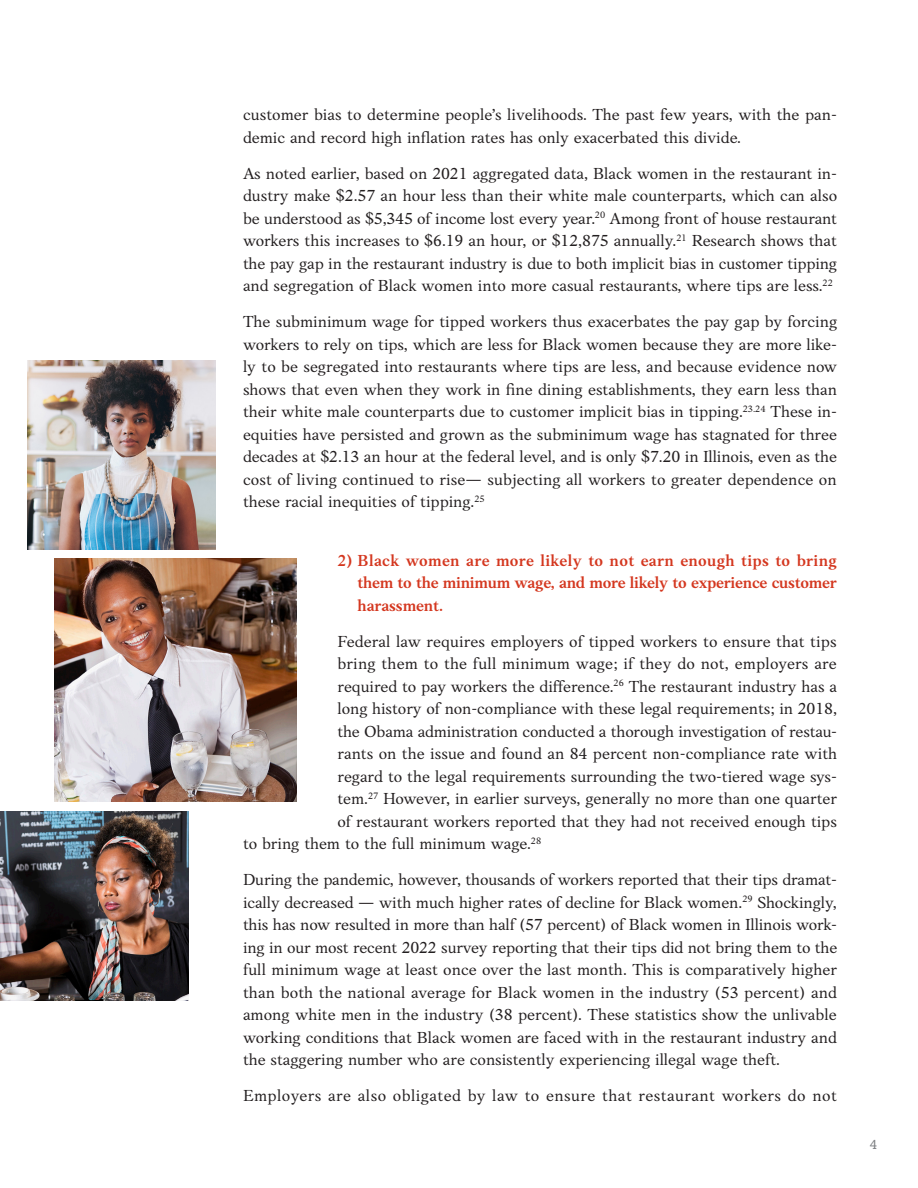
<style>
.page{position:relative;width:918px;height:1188px;background:#fff}
.page>*{position:absolute;margin:0;border:0;box-sizing:border-box;transform-origin:0 0}
.t1{font:16.5px/22.5px "Anko";letter-spacing:-.005em;color:#231f20;text-align:justify}
.t2{font:600 16.5px/22.5px "Anko";letter-spacing:-.015em;color:#d4371f;text-align:justify}
.t3{font:16.5px "Anko";letter-spacing:.025em;color:#231f20}
.t4{font:500 13.5px "Madley";color:#808285}
</style>
<div class="page">
<img style="left:54px;top:559px;width:243px;height:243px">
<img style="left:0;top:811px;width:189px;height:189px">
<img style="left:27px;top:361px;width:189px;height:189px">
<p class="t1" style="left:243px;top:104px;width:596px">customer bias to determine people’s livelihoods. The past few years, with the pan&shy;demic and record high inflation rates has only exacerbated this divide.</p>
<p class="t1" style="left:243px;top:162px;width:596px">As noted earlier, based on 2021 aggregated data, Black women in the restaurant in&shy;dustry make $2.57 an hour less than their white male counterparts, which can also be understood as $5,345 of income lost every year.<sup>20</sup> Among front of house restaurant workers this increases to $6.19 an hour, or $12,875 annually.<sup>21</sup> Research shows that the pay gap in the restaurant industry is due to both implicit bias in customer tipping and segregation of Black women into more casual restaurants, where tips are less.<sup>22</sup></p>
<p class="t1" style="left:243px;top:311px;width:596px">The subminimum wage for tipped workers thus exacerbates the pay gap by forcing workers to rely on tips, which are less for Black women because they are more like&shy;ly to be segregated into restaurants where tips are less, and because evidence now shows that even when they work in fine dining establishments, they earn less than their white male counterparts due to customer implicit bias in tipping.<sup>23.24</sup> These in&shy;equities have persisted and grown as the subminimum wage has stagnated for three decades at $2.13 an hour at the federal level, and is only $7.20 in Illinois, even as the cost of living continued to rise— subjecting all workers to greater dependence on these racial inequities of tipping.<sup>25</sup></p>
<p class="t2" style="left:358px;top:549px;width:481px;text-indent:-20px">2) Black women are more likely to not earn enough tips to bring them to the minimum wage, and more likely to experience customer harassment.</p>
<p class="t1" style="left:338px;top:630px;width:501px">Federal law requires employers of tipped workers to ensure that tips</p>
<p class="t1" style="left:338px;top:653px;width:501px">bring them to the full minimum wage; if they do not, employers are</p>
<p class="t1" style="left:338px;top:675px;width:501px">required to pay workers the difference.<sup>26</sup> The restaurant industry has a</p>
<p class="t1" style="left:338px;top:698px;width:501px">long history of non-compliance with these legal requirements; in 2018,</p>
<p class="t1" style="left:338px;top:720px;width:501px">the Obama administration conducted a thorough investigation of restau-</p>
<p class="t1" style="left:338px;top:743px;width:501px">rants on the issue and found an 84 percent non-compliance rate with</p>
<p class="t1" style="left:338px;top:765px;width:501px">regard to the legal requirements surrounding the two-tiered wage sys-</p>
<p class="t1" style="left:338px;top:788px;width:501px">tem.<sup>27</sup> However, in earlier surveys, generally no more than one quarter</p>
<p class="t1" style="left:338px;top:810px;width:501px">of restaurant workers reported that they had not received enough tips</p>
<p class="t1" style="left:243px;top:833px;width:300px">to bring them to the full minimum wage.<sup>28</sup></p>
<p class="t1" style="left:243px;top:869px;width:596px">During the pandemic, however, thousands of workers reported that their tips dramat&shy;ically decreased — with much higher rates of decline for Black women.<sup>29</sup> Shockingly, this has now resulted in more than half (57 percent) of Black women in Illinois work&shy;ing in our most recent 2022 survey reporting that their tips did not bring them to the full minimum wage at least once over the last month. This is comparatively higher than both the national average for Black women in the industry (53 percent) and among white men in the industry (38 percent). These statistics show the unlivable working conditions that Black women are faced with in the restaurant industry and the staggering number who are consistently experiencing illegal wage theft.</p>
<p class="t3" style="left:243px;top:1087px;width:595px">Employers are also obligated by law to ensure that restaurant workers do not</p>
<p class="t4" style="left:870px;top:1136px;width:9px">4</p>
</div>
